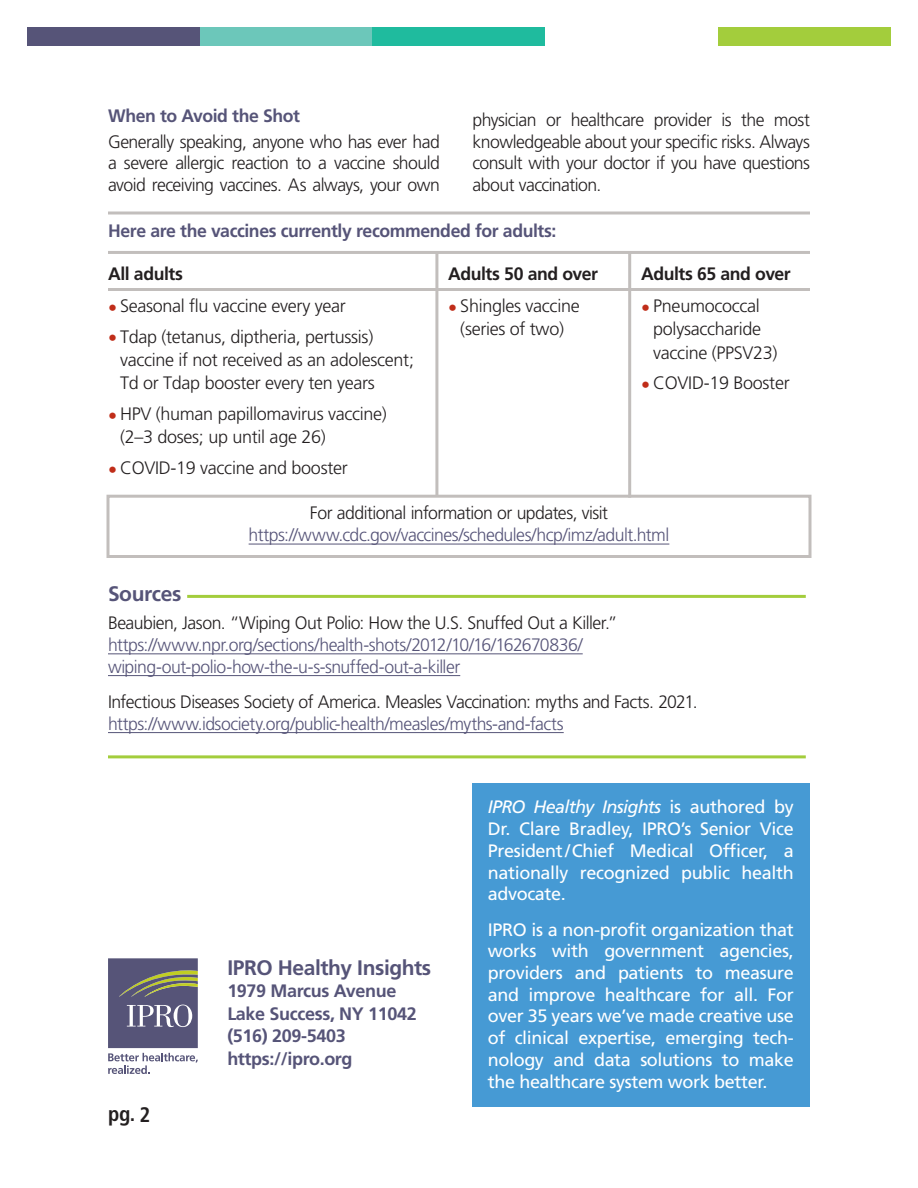
<style>
.page{position:relative;width:918px;height:1188px;background:#fff}
.page>*{position:absolute;margin:0;border:0;box-sizing:border-box;transform-origin:0 0}
.Contact{font:700 21px "Frutiger LT Std";letter-spacing:-.02em;color:#565478}
.t1{font:700 condensed 21px "Frutiger LT Std";color:#231f20}
._12pt_Text{font:300 18px/21.8px "Frutiger LT Std";letter-spacing:-.015em;color:#231f20}
.end_tag{font:18px/21.8px "Frutiger LT Std";letter-spacing:-.02em;color:#fff;text-align:justify}
._12pt_Text-2{font:300 18px/21.8px "Frutiger LT Std";letter-spacing:-.03em;color:#565478;text-align:center}
.Contact-2{font:700 18px "Frutiger LT Std";letter-spacing:-.02em;color:#565478}
.Q{font:700 18px "Frutiger LT Std";letter-spacing:-.02em;color:#565478}
._12pt_Text-3{font:700 18px "Frutiger LT Std";letter-spacing:-.025em;color:#231f20}
._12pt_Text-4{font:700 18px "Frutiger LT Std";letter-spacing:-.025em;color:#565478}
.s1{color:#c02d19}
.s2{color:#231f20}
.s3{color:#565478}
.s4{font-style:italic}
</style>
<div class="page">
<div style="left:27px;top:27px;width:173px;height:19px;background:#565478"></div>
<div style="left:200px;top:27px;width:173px;height:19px;background:#6cc7ba"></div>
<div style="left:373px;top:27px;width:172px;height:19px;background:#1fbb9e"></div>
<div style="left:718px;top:27px;width:173px;height:19px;background:#a3cd3c"></div>
<hr style="left:249px;top:544px;width:420px;height:1px;background:#565478">
<hr style="left:108px;top:653px;width:475px;height:1px;background:#565478">
<hr style="left:108px;top:675px;width:352px;height:1px;background:#565478">
<hr style="left:108px;top:732px;width:456px;height:1px;background:#565478">
<div style="left:472px;top:783px;width:338px;height:324px;background:#469ad4"></div>
<svg style="left:108px;top:958px;width:90px;height:116px"></svg>
<hr style="left:108px;top:251px;width:702px;height:3px;background:#c2bebc">
<hr style="left:108px;top:212px;width:702px;height:3px;background:#c2bebc">
<hr style="left:187px;top:595px;width:619px;height:3px;background:#a3cd3c">
<hr style="left:108px;top:755px;width:698px;height:3px;background:#a3cd3c">
<hr style="left:108px;top:288px;width:702px;height:3px;background:#c2bebc">
<hr style="left:435px;top:252px;width:3px;height:244px;background:#c2bebc">
<hr style="left:628px;top:252px;width:3px;height:246px;background:#c2bebc">
<div style="left:106px;top:495px;width:706px;height:63px;border:3px solid #c2bebc"></div>
<p class="_12pt_Text-4" style="left:108px;top:105px;width:194px">When to Avoid the Shot</p>
<p class="_12pt_Text" style="left:108px;top:131px;width:333px;text-align:justify">Generally speaking, anyone who has ever had a severe allergic reaction to a vaccine should avoid receiving vaccines. As always, your own</p>
<p class="_12pt_Text" style="left:472px;top:109px;width:339px;text-align:justify">physician or healthcare provider is the most knowledgeable about your specific risks. Always consult with your doctor if you have questions about vaccination.</p>
<p class="Q" style="left:108px;top:221px;width:450px">Here are the vaccines currently recommended for adults:</p>
<p class="_12pt_Text-3" style="left:108px;top:263px;width:76px">All adults</p>
<p class="_12pt_Text" style="left:108px;top:295px;width:239px"><span class="s1">•</span> Seasonal flu vaccine every year</p>
<p class="_12pt_Text" style="left:120px;top:325px;width:296px;line-height:23.2px;text-indent:-12px"><span class="s1">•</span> Tdap (tetanus, diptheria, pertussis) vaccine if not received as an adolescent;<br>Td or Tdap booster every ten years</p>
<p class="_12pt_Text" style="left:120px;top:403px;width:268px;line-height:23.2px;text-indent:-12px"><span class="s1">•</span> HPV (human papillomavirus vaccine) (2–3 doses; up until age 26)</p>
<p class="_12pt_Text" style="left:108px;top:457px;width:241px"><span class="s1">•</span> COVID-19 vaccine and booster</p>
<p class="_12pt_Text-3" style="left:448px;top:263px;width:151px">Adults 50 and over</p>
<p class="_12pt_Text" style="left:448px;top:295px;width:133px;line-height:23.2px;text-align:center"><span class="s1">•</span> Shingles vaccine (series of two)</p>
<p class="_12pt_Text-3" style="left:641px;top:263px;width:151px">Adults 65 and over</p>
<p class="_12pt_Text" style="left:653px;top:295px;width:126px;line-height:23.2px;text-indent:-12px"><span class="s1">•</span> Pneumococcal polysaccharide vaccine (PPSV23)</p>
<p class="_12pt_Text" style="left:641px;top:373px;width:150px"><span class="s1">•</span> COVID-19 Booster</p>
<p class="_12pt_Text-2" style="left:249px;top:502px;width:422px"><span class="s2">For additional information or updates, visit </span>https://www.cdc.gov/vaccines/schedules/hcp/imz/adult.html</p>
<h2 class="Contact" style="left:108px;top:582px;width:75px">Sources</h2>
<p class="_12pt_Text-2" style="left:108px;top:612px;width:511px;text-align:left"><span class="s2">Beaubien, Jason. “Wiping Out Polio: How the U.S. Snuffed Out a Killer.” </span>https://www.npr.org/sections/health-shots/2012/10/16/162670836/ wiping-out-polio-how-the-u-s-snuffed-out-a-killer</p>
<p class="_12pt_Text" style="left:108px;top:691px;width:591px">Infectious Diseases Society of America. Measles Vaccination: myths and Facts. 2021. <span class="s3">https://www.idsociety.org/public-health/measles/myths-and-facts</span></p>
<p class="t1" style="left:108px;top:1101px;width:44px">pg. 2</p>
<p class="Contact" style="left:227px;top:955px;width:205px">IPRO Healthy Insights</p>
<p class="Contact-2" style="left:227px;top:980px;width:171px">1979 Marcus Avenue</p>
<p class="Contact-2" style="left:227px;top:1003px;width:191px">Lake Success, NY 11042</p>
<p class="Contact-2" style="left:227px;top:1025px;width:120px">(516) 209-5403</p>
<p class="Contact-2" style="left:227px;top:1048px;width:127px">https://ipro.org</p>
<p class="end_tag" style="left:488px;top:796px;width:308px"><span class="s4">IPRO Healthy Insights</span> is authored by Dr. Clare Bradley, IPRO’s Senior Vice President/Chief Medical Officer, a nationally recognized public health advocate.</p>
<p class="end_tag" style="left:488px;top:918px;width:308px">IPRO is a non-profit organization that works with government agencies, providers and patients to measure and improve healthcare for all. For over 35 years we’ve made creative use of clinical expertise, emerging tech&shy;nology and data solutions to make the healthcare system work better.</p>
</div>
